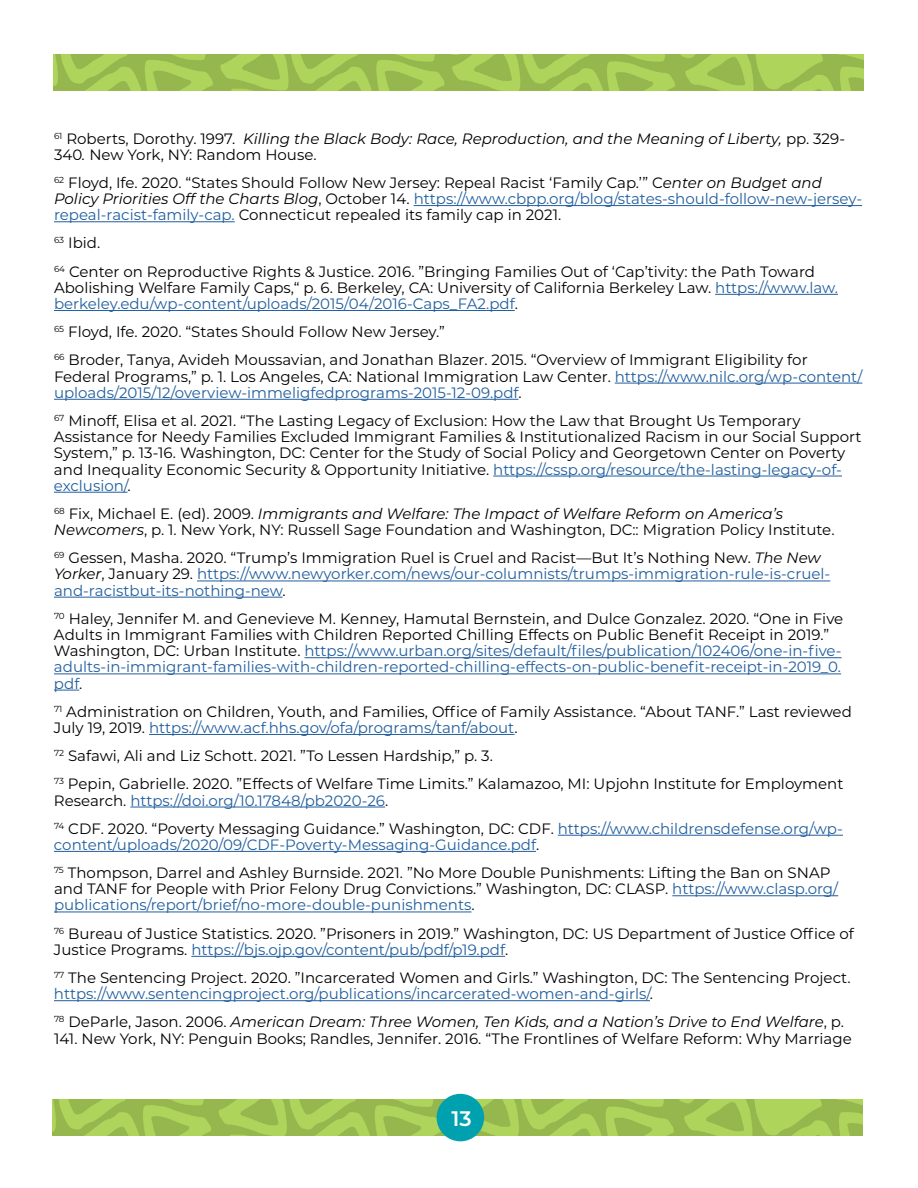
<style>
.page{position:relative;width:918px;height:1188px;background:#fff}
.page>*{position:absolute;margin:0;border:0;box-sizing:border-box;transform-origin:0 0}
.t1{font:600 21px "Montserrat";color:#fff}
.t2{font:15px/16.2px "Montserrat";color:#000}
.t3{font:15px/16.2px "Montserrat";color:#215e9e}
.t4{font:italic 15px/16.2px "Montserrat";color:#000}
.s1{font-style:normal}
.s2{font-style:italic}
.s3{color:#215e9e}
.s4{color:#000}
.s5{font-style:italic;color:#000}
</style>
<div class="page">
<hr style="left:414px;top:205px;width:448px;height:1px;background:#215e9e">
<hr style="left:54px;top:221px;width:181px;height:1px;background:#215e9e">
<hr style="left:715px;top:294px;width:123px;height:1px;background:#215e9e">
<hr style="left:54px;top:310px;width:461px;height:1px;background:#215e9e">
<hr style="left:615px;top:383px;width:247px;height:1px;background:#215e9e">
<hr style="left:54px;top:399px;width:465px;height:1px;background:#215e9e">
<hr style="left:493px;top:476px;width:349px;height:1px;background:#215e9e">
<hr style="left:54px;top:492px;width:73px;height:1px;background:#215e9e">
<hr style="left:197px;top:581px;width:633px;height:1px;background:#215e9e">
<hr style="left:54px;top:597px;width:229px;height:1px;background:#215e9e">
<hr style="left:304px;top:657px;width:538px;height:1px;background:#215e9e">
<hr style="left:54px;top:674px;width:787px;height:1px;background:#215e9e">
<svg style="left:54px;top:690px;width:25px;height:1px"></svg>
<hr style="left:149px;top:734px;width:366px;height:1px;background:#215e9e">
<hr style="left:130px;top:807px;width:255px;height:1px;background:#215e9e">
<hr style="left:558px;top:835px;width:285px;height:1px;background:#215e9e">
<hr style="left:54px;top:851px;width:482px;height:1px;background:#215e9e">
<hr style="left:672px;top:895px;width:166px;height:1px;background:#215e9e">
<hr style="left:54px;top:912px;width:418px;height:1px;background:#215e9e">
<hr style="left:191px;top:956px;width:314px;height:1px;background:#215e9e">
<hr style="left:54px;top:1000px;width:596px;height:1px;background:#215e9e">
<img style="left:54px;top:54px;width:810px;height:36px">
<img style="left:52px;top:1100px;width:810px;height:36px">
<div style="left:437px;top:1095px;width:46px;height:46px;background:#00a1af;border-radius:50%"></div>
<div style="left:437px;top:1094px;width:47px;height:47px;border:2px solid #00a1af;border-radius:50%"></div>
<p class="t4" style="left:54px;top:130px;width:793px"><sup>61</sup> <span class="s1">Roberts, Dorothy. 1997.</span> Killing the Black Body: Race, Reproduction, and the Meaning of Liberty, <span class="s1">pp. 329-<br>340</span>. <span class="s1">New York, NY: Random House.</span></p>
<p class="t2" style="left:54px;top:174px;width:810px"><sup>62</sup> Floyd, Ife. 2020. “States Should Follow New Jersey: Repeal Racist ‘Family Cap.’” C<span class="s2">enter on Budget and<br>Policy Priorities Off the Charts Blog</span>, October 14. <span class="s3">https://www.cbpp.org/blog/states-should-follow-new-jersey&shy;repeal-racist-family-cap.</span> Connecticut repealed its family cap in 2021.</p>
<p class="t2" style="left:54px;top:229px;width:763px;line-height:28.2px"><sup>63</sup> Ibid.<br><sup>64</sup> Center on Reproductive Rights &amp; Justice. 2016. ”Bringing Families Out of ‘Cap’tivity: the Path Toward</p>
<p class="t2" style="left:54px;top:279px;width:785px">Abolishing Welfare Family Caps,“ p. 6. Berkeley, CA: University of California Berkeley Law. <span class="s3">https://www.law. berkeley.edu/wp-content/uploads/2015/04/2016-Caps_FA2.pdf</span>.</p>
<p class="t2" style="left:54px;top:317px;width:755px;line-height:28.2px"><sup>65</sup> Floyd, Ife. 2020. “States Should Follow New Jersey.”<br><sup>66</sup> Broder, Tanya, Avideh Moussavian, and Jonathan Blazer. 2015. “Overview of Immigrant Eligibility for</p>
<p class="t3" style="left:54px;top:368px;width:810px"><span class="s4">Federal Programs,” p. 1. Los Angeles, CA: National Immigration Law Center.</span> https://www.nilc.org/wp-content/ uploads/2015/12/overview-immeligfedprograms-2015-12-09.pdf<span class="s4">.</span></p>
<p class="t2" style="left:54px;top:412px;width:809px"><sup>67</sup> Minoff, Elisa et al. 2021. “The Lasting Legacy of Exclusion: How the Law that Brought Us Temporary Assistance for Needy Families Excluded Immigrant Families &amp; Institutionalized Racism in our Social Support System,” p. 13-16. Washington, DC: Center for the Study of Social Policy and Georgetown Center on Poverty and Inequality Economic Security &amp; Opportunity Initiative. <span class="s3">https://cssp.org/resource/the-lasting-legacy-of&shy;exclusion/</span>.</p>
<p class="t2" style="left:54px;top:505px;width:782px"><sup>68</sup> Fix, Michael E. (ed). 2009. <span class="s2">Immigrants and Welfare: The Impact of Welfare Reform on America’s<br>Newcomers</span>, p. 1. New York, NY: Russell Sage Foundation and Washington, DC:: Migration Policy Institute.</p>
<p class="t3" style="left:54px;top:549px;width:778px"><sup>69</sup> <span class="s4">Gessen, Masha. 2020. “Trump’s Immigration Ruel is Cruel and Racist—But It’s Nothing New.</span> <span class="s5">The New<br>Yorker</span><span class="s4">, January 29.</span> https://www.newyorker.com/news/our-columnists/trumps-immigration-rule-is-cruel&shy;and-racistbut-its-nothing-new<span class="s4">.</span></p>
<p class="t2" style="left:54px;top:610px;width:791px"><sup>70</sup> Haley, Jennifer M. and Genevieve M. Kenney, Hamutal Bernstein, and Dulce Gonzalez. 2020. “One in Five Adults in Immigrant Families with Children Reported Chilling Effects on Public Benefit Receipt in 2019.” Washington, DC: Urban Institute. <span class="s3">https://www.urban.org/sites/default/files/publication/102406/one-in-five&shy;adults-in-immigrant-families-with-children-reported-chilling-effects-on-public-benefit-receipt-in-2019_0. pdf</span>.</p>
<p class="t2" style="left:54px;top:703px;width:799px"><sup>71</sup> Administration on Children, Youth, and Families, Office of Family Assistance. “About TANF.” Last reviewed<br>July 19, 2019. <span class="s3">https://www.acf.hhs.gov/ofa/programs/tanf/about</span>.</p>
<p class="t2" style="left:54px;top:741px;width:791px;line-height:28.2px"><sup>72</sup> Safawi, Ali and Liz Schott. 2021. ”To Lessen Hardship,” p. 3.<br><sup>73</sup> Pepin, Gabrielle. 2020. ”Effects of Welfare Time Limits.” Kalamazoo, MI: Upjohn Institute for Employment</p>
<p class="t3" style="left:54px;top:786px;width:790px;line-height:28.2px"><span class="s4">Research.</span> https://doi.org/10.17848/pb2020-26<span class="s4">.<br></span><sup>74</sup> <span class="s4">CDF. 2020. “Poverty Messaging Guidance.” Washington, DC: CDF.</span> https://www.childrensdefense.org/wp-</p>
<p class="t2" style="left:54px;top:830px;width:778px;line-height:28.2px"><span class="s3">content/uploads/2020/09/CDF-Poverty-Messaging-Guidance.pdf</span>.<br><sup>75</sup> Thompson, Darrel and Ashley Burnside. 2021. ”No More Double Punishments: Lifting the Ban on SNAP</p>
<p class="t3" style="left:54px;top:880px;width:786px"><span class="s4">and TANF for People with Prior Felony Drug Convictions.” Washington, DC: CLASP.</span> https://www.clasp.org/ publications/report/brief/no-more-double-punishments<span class="s4">.</span></p>
<p class="t2" style="left:54px;top:925px;width:801px"><sup>76</sup> Bureau of Justice Statistics. 2020. ”Prisoners in 2019.” Washington, DC: US Department of Justice Office of<br>Justice Programs. <span class="s3">https://bjs.ojp.gov/content/pub/pdf/p19.pdf</span>.</p>
<p class="t2" style="left:54px;top:969px;width:798px"><sup>77</sup> The Sentencing Project. 2020. ”Incarcerated Women and Girls.” Washington, DC: The Sentencing Project. <span class="s3">https://www.sentencingproject.org/publications/incarcerated-women-and-girls/</span>.</p>
<p class="t2" style="left:54px;top:1013px;width:799px"><sup>78</sup> DeParle, Jason. 2006. <span class="s2">American Dream: Three Women, Ten Kids, and a Nation’s Drive to End Welfare</span>, p.<br>141. New York, NY: Penguin Books; Randles, Jennifer. 2016. “The Frontlines of Welfare Reform: Why Marriage</p>
<h1 class="t1" style="left:452px;top:1104px;width:22px">13</h1>
</div>
